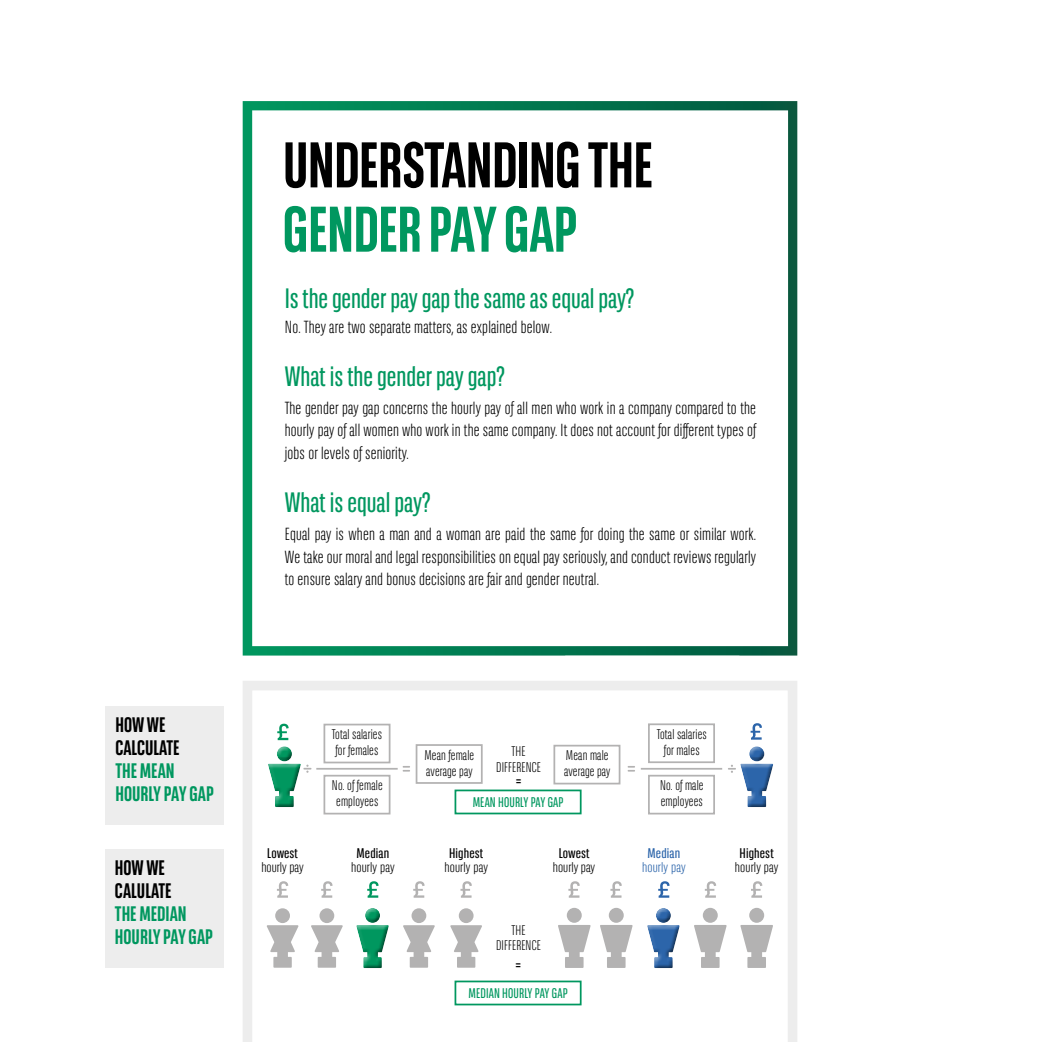
<style>
.page{position:relative;width:1042px;height:1042px;background:#fff}
.page>*{position:absolute;margin:0;border:0;box-sizing:border-box;transform-origin:0 0}
.t1{font:700 64.23px "BNPP Sans Condensed";letter-spacing:-.01em;color:#000}
.t2{font:700 64.23px "BNPP Sans Condensed";letter-spacing:-.01em;color:#00975f}
.t3{font:28px "BNPP Sans Condensed";letter-spacing:-.005em;color:#00975f}
.t4{font:700 21px/22.8px "BNPP Sans Condensed";color:#00975f}
.t5{font:700 21px/22.8px "BNPP Sans Condensed";color:#000}
.t6{font:300 17.5px/22.8px "BNPP Sans Condensed";letter-spacing:.01em;color:#000;text-align:justify}
.t7{font:17.32px "BNPP Sans Condensed";color:#000}
.t8{font:300 14px/15.8px "BNPP Sans Condensed";letter-spacing:.01em;color:#000;text-align:center}
.t9{font:300 14px "BNPP Sans Condensed";letter-spacing:.01em;color:#000;scale:1.1 1}
.t10{font:14px "BNPP Sans Condensed";letter-spacing:.01em;color:#00975f}
.t11{font:14px "BNPP Sans Condensed";letter-spacing:.01em;color:#000;scale:1.1 1}
.t12{font:300 14px "BNPP Sans Condensed";letter-spacing:.01em;color:#2c65aa;scale:1.1 1}
.t13{font:14px "BNPP Sans Condensed";letter-spacing:.01em;color:#2c65aa;scale:1.1 1}
</style>
<div class="page">
<svg style="left:243px;top:101px;width:554px;height:554px"></svg>
<svg style="left:243px;top:681px;width:554px;height:361px"></svg>
<div style="left:105px;top:706px;width:118px;height:118px;background:#ededed"></div>
<div style="left:105px;top:849px;width:118px;height:118px;background:#ededed"></div>
<svg style="left:516px;top:779px;width:5px;height:4px"></svg>
<h1 class="t1" style="left:283px;top:128px;width:372px">UNDERSTANDING THE</h1>
<h1 class="t2" style="left:283px;top:192px;width:296px">GENDER PAY GAP</h1>
<h2 class="t3" style="left:285px;top:281px;width:351px">Is the gender pay gap the same as equal pay?</h2>
<p class="t6" style="left:285px;top:315px;width:269px">No. They are two separate matters, as explained below.</p>
<h2 class="t3" style="left:285px;top:359px;width:222px">What is the gender pay gap?</h2>
<p class="t6" style="left:285px;top:396px;width:473px">The gender pay gap concerns the hourly pay of all men who work in a company compared to the hourly pay of all women who work in the same company. It does not account for different types of jobs or levels of seniority.</p>
<h2 class="t3" style="left:285px;top:485px;width:147px">What is equal pay?</h2>
<p class="t6" style="left:285px;top:522px;width:473px">Equal pay is when a man and a woman are paid the same for doing the same or similar work.<br>We take our moral and legal responsibilities on equal pay seriously, and conduct reviews regularly to ensure salary and bonus decisions are fair and gender neutral.</p>
<p class="t5" style="left:115px;top:714px;width:66px">HOW WE<br>CALCULATE</p>
<p class="t4" style="left:115px;top:759px;width:100px">THE MEAN<br>HOURLY PAY GAP</p>
<p class="t5" style="left:115px;top:856px;width:58px">HOW WE<br>CALULATE</p>
<p class="t4" style="left:115px;top:902px;width:100px">THE MEDIAN<br>HOURLY PAY GAP</p>
<p class="t11" style="left:267px;top:845px;width:29px">Lowest</p>
<p class="t9" style="left:261px;top:859px;width:40px">hourly pay</p>
<p class="t8" style="left:332px;top:726px;width:52px;text-align:left">Total salaries for females</p>
<p class="t8" style="left:657px;top:726px;width:52px">Total salaries for males</p>
<p class="t8" style="left:424px;top:747px;width:51px;text-align:left">Mean female average pay</p>
<p class="t8" style="left:496px;top:743px;width:46px">THE<br>DIFFERENCE</p>
<p class="t8" style="left:564px;top:747px;width:48px;text-align:left">Mean male average pay</p>
<p class="t8" style="left:332px;top:777px;width:52px">No. of female employees</p>
<p class="t8" style="left:660px;top:777px;width:45px;text-align:left">No. of male employees</p>
<p class="t10" style="left:473px;top:793px;width:92px">MEAN HOURLY PAY GAP</p>
<p class="t11" style="left:356px;top:845px;width:31px">Median</p>
<p class="t9" style="left:351px;top:859px;width:41px">hourly pay</p>
<p class="t11" style="left:449px;top:845px;width:32px">Highest</p>
<p class="t9" style="left:444px;top:859px;width:41px">hourly pay</p>
<p class="t11" style="left:559px;top:845px;width:29px">Lowest</p>
<p class="t9" style="left:553px;top:859px;width:40px">hourly pay</p>
<p class="t8" style="left:496px;top:921px;width:46px">THE<br>DIFFERENCE</p>
<p class="t7" style="left:515px;top:954px;width:7px">=</p>
<p class="t10" style="left:468px;top:984px;width:101px">MEDIAN HOURLY PAY GAP</p>
<p class="t13" style="left:647px;top:845px;width:31px">Median</p>
<p class="t12" style="left:642px;top:859px;width:41px">hourly pay</p>
<p class="t11" style="left:739px;top:845px;width:32px">Highest</p>
<p class="t9" style="left:735px;top:859px;width:41px">hourly pay</p>
</div>
